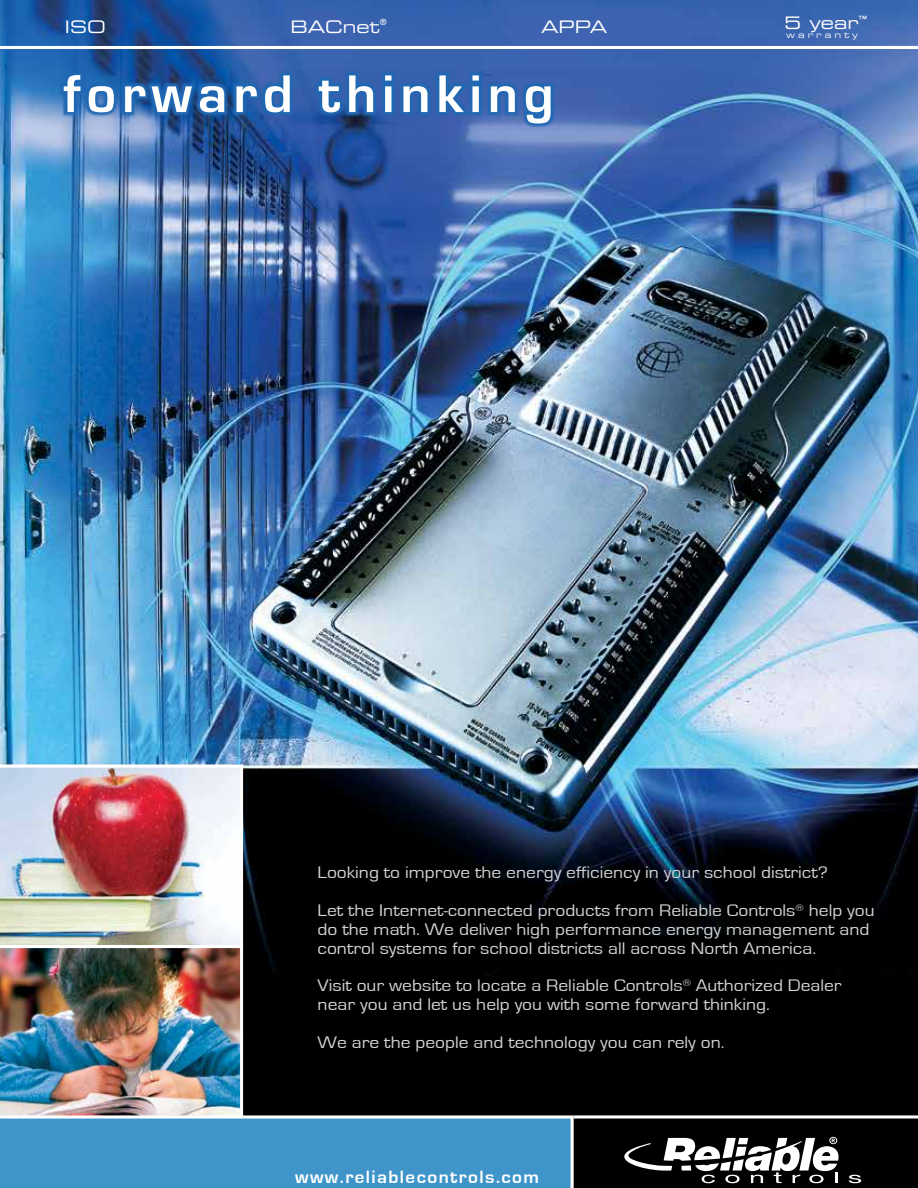
<style>
.page{position:relative;width:918px;height:1188px;background:#fff}
.page>*{position:absolute;margin:0;border:0;box-sizing:border-box;transform-origin:0 0}
.t1{font:700 54.9px "Eurostile";letter-spacing:.1em;color:#fff;scale:1.04 1}
.t2{font:700 18.3px "Eurostile";letter-spacing:.075em;color:#fff;scale:1.04 1}
.t3{font:17.25px/18.8px "Eurostile";color:#d1d3d4;scale:1.13 1}
.t4{font:17.25px "Eurostile Extended Two";color:#fff}
.t5{font:8.7px "Eurostile Extended Two";letter-spacing:.34em;color:#fff}
</style>
<div class="page">
<img style="left:0;top:0;width:918px;height:1134px">
<img style="left:0;top:765px;width:243px;height:180px">
<img style="left:0;top:945px;width:243px;height:170px">
<img style="left:4px;top:9px;width:897px;height:191px">
<hr style="left:574px;top:1115px;width:344px;height:3px;background:#fff">
<hr style="left:0;top:46px;width:918px;height:3px;background:#fff">
<div style="left:0;top:1115px;width:574px;height:73px;background:#3f95ca"></div>
<svg style="left:849px;top:1175px;width:12px;height:8px"></svg>
<svg style="left:617px;top:1137px;width:222px;height:46px"></svg>
<p class="t4" style="left:65px;top:15px;width:42px">ISO</p>
<p class="t4" style="left:541px;top:15px;width:68px">APPA</p>
<p class="t4" style="left:785px;top:11px;width:84px">5 year<sup>™</sup></p>
<p class="t5" style="left:380px;top:16px;width:8px">®</p>
<p class="t4" style="left:290px;top:15px;width:91px">BACnet</p>
<p class="t5" style="left:786px;top:29px;width:73px">warranty</p>
<h1 class="t1" style="left:63px;top:64px;width:473px">forward thinking</h1>
<p class="t3" style="left:318px;top:854px;width:494px;line-height:37.7px">Looking to improve the energy efficiency in your school district?<br>Let the Internet-connected products from Reliable Controls<sup>®</sup> help you</p>
<p class="t3" style="left:318px;top:920px;width:490px">do the math. We deliver high performance energy management and control systems for school districts all across North America.</p>
<p class="t3" style="left:318px;top:977px;width:465px">Visit our website to locate a Reliable Controls<sup>®</sup> Authorized Dealer near you and let us help you with some forward thinking.</p>
<p class="t3" style="left:318px;top:1033px;width:362px">We are the people and technology you can rely on.</p>
<p class="t2" style="left:295px;top:1167px;width:236px">www.reliablecontrols.com</p>
</div>
